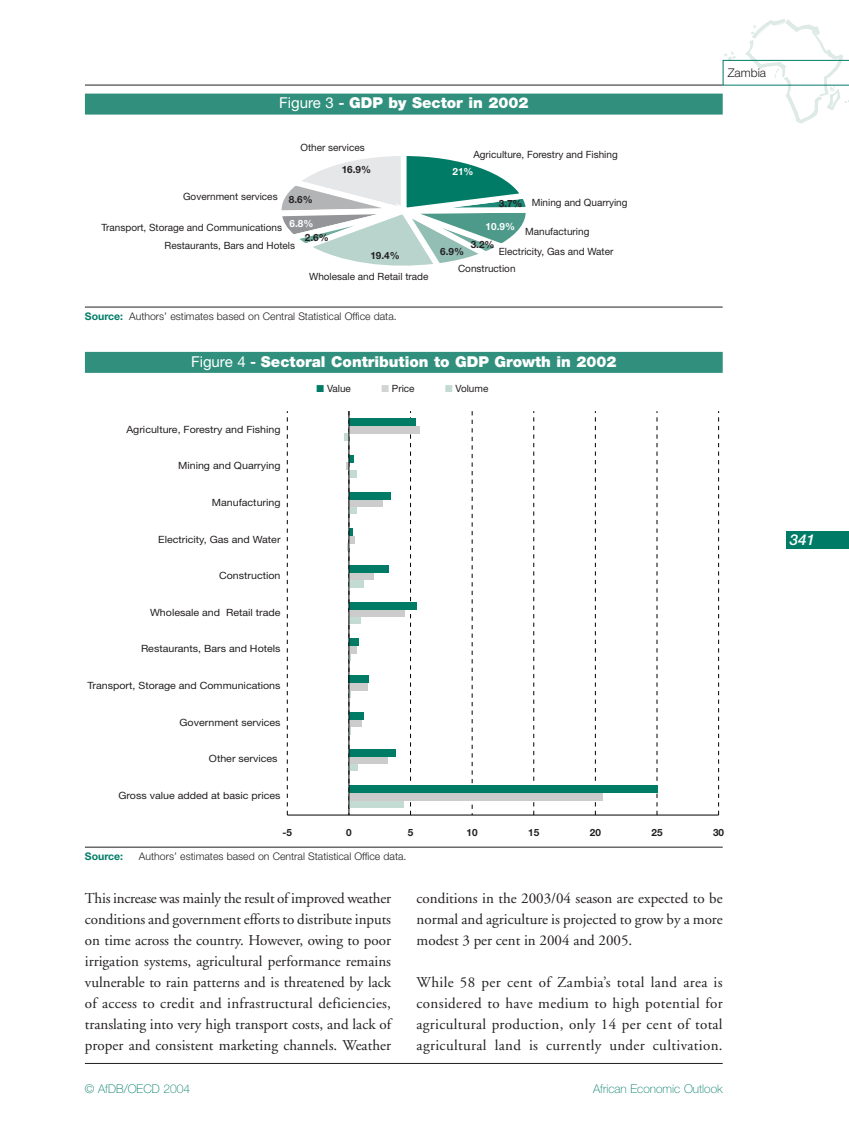
<style>
.page{position:relative;width:849px;height:1148px;background:#fff}
.page>*{position:absolute;margin:0;border:0;box-sizing:border-box;transform-origin:0 0}
.t1{font:15px/21px "Adobe Garamond";color:#231f20;text-align:justify}
.t2{font:900 15px "Helvetica Neue";color:#fff}
.t3{font:italic 500 15px "Helvetica Neue";color:#fff}
.t4{font:100 12px "Helvetica Neue";color:#007c66}
.t5{font:300 12px "Helvetica Neue";color:#231f20}
.t6{font:300 10.5px "Helvetica Neue";color:#231f20}
.t7{font:700 10.5px "Helvetica Neue";color:#007c66}
.t8{font:10.05px "Helvetica Neue";color:#231f20;scale:1.07 1}
.t9{font:10.05px/20.1px "Helvetica Neue";color:#231f20;text-align:center}
.t10{font:700 10.05px "Helvetica Neue";color:#231f20}
.t11{font:700 10.05px "Helvetica Neue";color:#fff}
.s1{font-weight:400}
.s2{font-weight:700}
.s3{font-weight:700;color:#007c66}
.s4{color:#007c66}
.s5{color:#d1d3d4}
.s6{color:#c4dbd4}
</style>
<div class="page">
<hr style="left:85px;top:1063px;width:638px;height:1px;background:#231f20">
<hr style="left:85px;top:85px;width:638px;height:1px;background:#231f20">
<div style="left:787px;top:531px;width:62px;height:18px;background:#007c66"></div>
<svg style="left:723px;top:19px;width:126px;height:104px"></svg>
<hr style="left:287px;top:814px;width:432px;height:1px;background:#000">
<svg style="left:287px;top:411px;width:1px;height:404px"></svg>
<svg style="left:410px;top:411px;width:1px;height:403px"></svg>
<svg style="left:472px;top:411px;width:1px;height:404px"></svg>
<svg style="left:534px;top:411px;width:1px;height:404px"></svg>
<svg style="left:595px;top:411px;width:1px;height:404px"></svg>
<svg style="left:657px;top:411px;width:1px;height:404px"></svg>
<svg style="left:718px;top:411px;width:1px;height:404px"></svg>
<div style="left:349px;top:470px;width:7px;height:7px;background:#c4dbd4"></div>
<div style="left:349px;top:506px;width:8px;height:8px;background:#c4dbd4"></div>
<div style="left:349px;top:580px;width:15px;height:7px;background:#c4dbd4"></div>
<div style="left:349px;top:617px;width:12px;height:7px;background:#c4dbd4"></div>
<div style="left:349px;top:763px;width:8px;height:8px;background:#c4dbd4"></div>
<div style="left:349px;top:800px;width:55px;height:7px;background:#c4dbd4"></div>
<div style="left:349px;top:426px;width:71px;height:7px;background:#ccc"></div>
<div style="left:349px;top:499px;width:34px;height:7px;background:#ccc"></div>
<div style="left:349px;top:536px;width:6px;height:7px;background:#ccc"></div>
<div style="left:349px;top:572px;width:25px;height:8px;background:#ccc"></div>
<div style="left:349px;top:609px;width:56px;height:8px;background:#ccc"></div>
<div style="left:349px;top:646px;width:8px;height:7px;background:#ccc"></div>
<div style="left:349px;top:683px;width:18px;height:7px;background:#ccc"></div>
<div style="left:349px;top:719px;width:13px;height:8px;background:#ccc"></div>
<div style="left:349px;top:756px;width:38px;height:7px;background:#ccc"></div>
<div style="left:349px;top:793px;width:254px;height:7px;background:#ccc"></div>
<div style="left:349px;top:418px;width:66px;height:8px;background:#007c66"></div>
<div style="left:349px;top:492px;width:42px;height:7px;background:#007c66"></div>
<svg style="left:344px;top:411px;width:10px;height:404px"></svg>
<div style="left:349px;top:565px;width:39px;height:7px;background:#007c66"></div>
<div style="left:349px;top:602px;width:68px;height:7px;background:#007c66"></div>
<div style="left:349px;top:639px;width:9px;height:7px;background:#007c66"></div>
<div style="left:349px;top:675px;width:20px;height:8px;background:#007c66"></div>
<div style="left:349px;top:712px;width:14px;height:7px;background:#007c66"></div>
<div style="left:349px;top:749px;width:47px;height:7px;background:#007c66"></div>
<div style="left:349px;top:785px;width:309px;height:8px;background:#007c66"></div>
<hr style="left:349px;top:411px;width:1px;height:404px;background:#000">
<div style="left:85px;top:352px;width:638px;height:21px;background:#31907d"></div>
<hr style="left:85px;top:846px;width:638px;height:1px;background:#231f20">
<svg style="left:281px;top:156px;width:245px;height:110px"></svg>
<div style="left:85px;top:94px;width:638px;height:21px;background:#31907d"></div>
<hr style="left:85px;top:307px;width:638px;height:1px;background:#231f20">
<p class="t2" style="left:279px;top:97px;width:251px"><span class="s1">Figure 3</span> <span class="s2">-</span> GDP by Sector in 2002</p>
<p class="t9" style="left:300px;top:139px;width:66px">Other services</p>
<p class="t9" style="left:183px;top:187px;width:96px">Government services</p>
<p class="t10" style="left:289px;top:196px;width:25px">8.6%</p>
<p class="t11" style="left:290px;top:219px;width:25px">6.8%</p>
<p class="t9" style="left:101px;top:218px;width:182px">Transport, Storage and Communications</p>
<p class="t10" style="left:305px;top:233px;width:25px">2.6%</p>
<p class="t9" style="left:165px;top:236px;width:132px">Restaurants, Bars and Hotels</p>
<p class="t10" style="left:342px;top:166px;width:31px">16.9%</p>
<p class="t10" style="left:370px;top:252px;width:31px">19.4%</p>
<p class="t9" style="left:309px;top:267px;width:121px">Wholesale and Retail trade</p>
<p class="t9" style="left:473px;top:145px;width:146px">Agriculture, Forestry and Fishing</p>
<p class="t9" style="left:532px;top:193px;width:97px">Mining and Quarrying</p>
<p class="t9" style="left:499px;top:223px;width:116px">Manufacturing<br>Electricity, Gas and Water</p>
<p class="t9" style="left:458px;top:260px;width:59px">Construction</p>
<p class="t11" style="left:452px;top:168px;width:23px">21%</p>
<p class="t10" style="left:499px;top:199px;width:25px">3.7%</p>
<p class="t11" style="left:486px;top:222px;width:31px">10.9%</p>
<p class="t10" style="left:471px;top:241px;width:25px">3.2%</p>
<p class="t10" style="left:440px;top:248px;width:25px">6.9%</p>
<p class="t6" style="left:85px;top:313px;width:313px"><span class="s3">Source:</span> Authors’ estimates based on Central Statistical Office data.</p>
<p class="t2" style="left:191px;top:356px;width:427px"><span class="s1">Figure 4</span> <span class="s2">-</span> Sectoral Contribution to GDP Growth in 2002</p>
<p class="t8" style="left:126px;top:425px;width:146px">Agriculture, Forestry and Fishing</p>
<p class="t8" style="left:178px;top:462px;width:97px">Mining and Quarrying</p>
<p class="t8" style="left:212px;top:499px;width:66px">Manufacturing</p>
<p class="t8" style="left:158px;top:535px;width:116px">Electricity, Gas and Water</p>
<p class="t8" style="left:219px;top:572px;width:59px">Construction</p>
<p class="t8" style="left:150px;top:608px;width:123px">Wholesale and Retail trade</p>
<p class="t8" style="left:141px;top:645px;width:132px">Restaurants, Bars and Hotels</p>
<p class="t8" style="left:87px;top:682px;width:182px">Transport, Storage and Communications</p>
<p class="t8" style="left:180px;top:718px;width:96px">Government services</p>
<p class="t8" style="left:209px;top:755px;width:66px">Other services</p>
<p class="t8" style="left:119px;top:791px;width:153px">Gross value added at basic prices</p>
<p class="t9" style="left:317px;top:379px;width:36px"><span class="s4">■</span> Value</p>
<p class="t9" style="left:382px;top:379px;width:35px"><span class="s5">■</span> Price</p>
<p class="t9" style="left:445px;top:379px;width:45px"><span class="s6">■</span> Volume</p>
<p class="t5" style="left:728px;top:69px;width:40px">Zambia</p>
<p class="t10" style="left:283px;top:828px;width:11px">-5</p>
<p class="t10" style="left:346px;top:828px;width:7px">0</p>
<p class="t10" style="left:408px;top:828px;width:7px">5</p>
<p class="t10" style="left:467px;top:828px;width:13px">10</p>
<p class="t10" style="left:528px;top:828px;width:13px">15</p>
<p class="t10" style="left:590px;top:828px;width:13px">20</p>
<p class="t10" style="left:651px;top:828px;width:13px">25</p>
<p class="t10" style="left:713px;top:828px;width:13px">30</p>
<p class="t7" style="left:85px;top:852px;width:40px">Source:</p>
<p class="t6" style="left:139px;top:852px;width:269px">Authors’ estimates based on Central Statistical Office data.</p>
<p class="t1" style="left:85px;top:889px;width:308px">This increase was mainly the result of improved weather conditions and government efforts to distribute inputs on time across the country. However, owing to poor irrigation systems, agricultural performance remains vulnerable to rain patterns and is threatened by lack of access to credit and infrastructural deficiencies, translating into very high transport costs, and lack of proper and consistent marketing channels. Weather</p>
<p class="t1" style="left:417px;top:889px;width:308px">conditions in the 2003/04 season are expected to be normal and agriculture is projected to grow by a more modest 3 per cent in 2004 and 2005.</p>
<p class="t1" style="left:417px;top:973px;width:308px">While 58 per cent of Zambia’s total land area is considered to have medium to high potential for agricultural production, only 14 per cent of total agricultural land is currently under cultivation.</p>
<p class="t4" style="left:85px;top:1084px;width:107px">© AfDB/OECD 2004</p>
<p class="t4" style="left:593px;top:1084px;width:131px">African Economic Outlook</p>
<p class="t3" style="left:790px;top:535px;width:27px">341</p>
</div>
